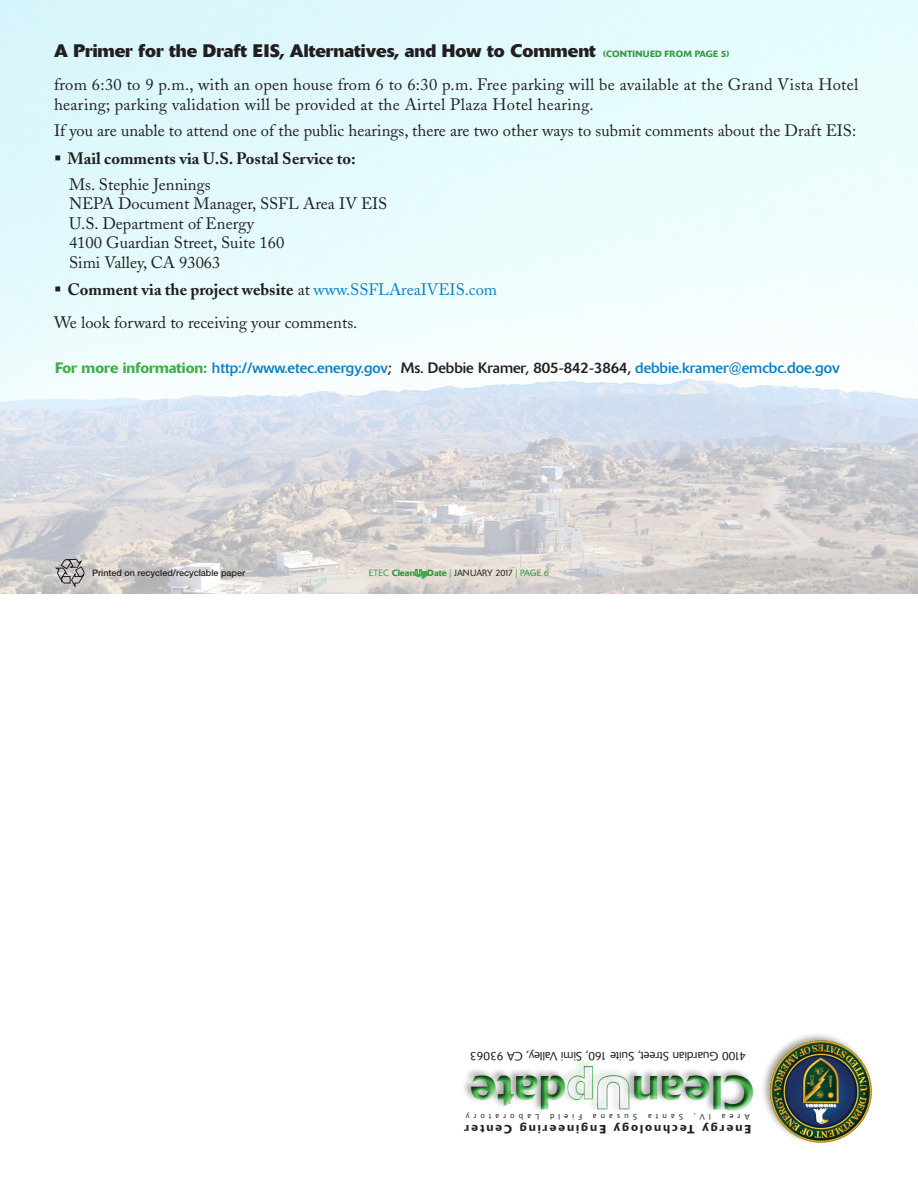
<style>
.page{position:relative;width:918px;height:1188px;background:#fff}
.page>*{position:absolute;margin:0;border:0;box-sizing:border-box;transform-origin:0 0}
.t1{font:500 47.55px "Delta";color:#40ae49}
.DRs{font:700 18px "Delta";color:#231f20}
.body{font:16.5px "Adobe Caslon";color:#231f20}
.body-2{font:16.5px/19.5px "Adobe Caslon";letter-spacing:.02em;color:#231f20}
.t2{font:700 16.5px "Adobe Caslon";color:#231f20}
.head1{font:15px "Delta";color:#0c80c4}
.body-3{font:300 12px "Delta";color:#231f20}
.t3{font:500 11.85px "Delta";letter-spacing:.175em;color:#231f20}
.t4{font:300 9px "Delta";color:#35983f}
.t5{font:500 9px "Helvetica Neue";color:#231f20}
.continued{font:500 9px "Delta";letter-spacing:.02em;color:#35983f}
.t6{font:300 7.95px "Delta";letter-spacing:.535em;color:#231f20}
.s1{font-weight:400}
.s2{font-weight:400;color:#0c80c4}
.s3{font-weight:500;color:#40ae49}
.s4{color:#231f20}
.s5{font-size:15.45px}
.s6{font-weight:500}
.s7{font-family:"Delta Outline";font-weight:400}
</style>
<div class="page">
<img style="left:0;top:0;width:918px;height:594px">
<svg style="left:415px;top:569px;width:12px;height:9px"></svg>
<div style="left:466px;top:1061px;width:289px;height:52px;background:#231f20;opacity:.75"></div>
<svg style="left:53px;top:558px;width:32px;height:31px"></svg>
<div style="left:760px;top:1033px;width:114px;height:112px;background:#231f20;opacity:.4"></div>
<img style="left:770px;top:1041px;width:101px;height:101px">
<p class="DRs" style="left:54px;top:40px;width:543px">A Primer for the Draft EIS, Alternatives, and How to Comment</p>
<p class="continued" style="left:603px;top:48px;width:128px">(CONTINUED FROM PAGE 5)</p>
<p class="body-2" style="left:54px;top:75px;width:806px">from 6:30 to 9 p.m., with an open house from 6 to 6:30 p.m. Free parking will be available at the Grand Vista Hotel hearing; parking validation will be provided at the Airtel Plaza Hotel hearing.</p>
<p class="body" style="left:54px;top:121px;width:804px">If you are unable to attend one of the public hearings, there are two other ways to submit comments about the Draft EIS:</p>
<p class="t2" style="left:54px;top:148px;width:303px">▪ Mail comments via U.S. Postal Service to:</p>
<p class="body" style="left:69px;top:175px;width:143px">Ms. Stephie Jennings</p>
<p class="body" style="left:69px;top:194px;width:320px">NEPA Document Manager, SSFL Area IV EIS</p>
<p class="body" style="left:69px;top:214px;width:187px">U.S. Department of Energy</p>
<p class="body" style="left:69px;top:233px;width:217px">4100 Guardian Street, Suite 160</p>
<p class="body" style="left:69px;top:253px;width:153px">Simi Valley, CA 93063</p>
<p class="t2" style="left:54px;top:280px;width:445px">▪ Comment via the project website <span class="s1">at</span> <span class="s2">www.SSFLAreaIVEIS.com</span></p>
<p class="body" style="left:54px;top:313px;width:305px">We look forward to receiving your comments.</p>
<p class="head1" style="left:55px;top:359px;width:786px"><span class="s3">For more information:</span> http://www.etec.energy.gov<span class="s4">; Ms. Debbie Kramer, 805-842-3864,</span> debbie.kramer@emcbc.<span class="s5">doe.gov</span></p>
<p class="t5" style="left:92px;top:568px;width:155px">Printed on recycled/recyclable paper</p>
<p class="t4" style="left:369px;top:568px;width:182px">ETEC <span class="s6">Clean</span><span class="s7">Up</span><span class="s6">Date</span> | <span class="s4">JANUARY 2017</span> | PAGE 6</p>
<p class="body-3" style="left:746px;top:1064px;width:277px;rotate:-180deg">4100 Guardian Street, Suite 160, Simi Valley, CA 93063</p>
<h1 class="t1" style="left:755px;top:1121px;width:286px;rotate:-180deg">Clean<span class="s7">Up</span>date</h1>
<p class="t3" style="left:751px;top:1136px;width:288px;rotate:-180deg">Energy Technology Engineering Center</p>
<p class="t6" style="left:539px;top:1121px;width:75px;rotate:-180deg">Laboratory</p>
<p class="t6" style="left:711px;top:1121px;width:19px;rotate:-180deg">IV,</p>
<p class="t6" style="left:637px;top:1121px;width:46px;rotate:-180deg">Susana</p>
<p class="t6" style="left:683px;top:1121px;width:36px;rotate:-180deg">Santa</p>
<p class="t6" style="left:582px;top:1121px;width:34px;rotate:-180deg">Field</p>
<p class="t6" style="left:750px;top:1121px;width:29px;rotate:-180deg">Area</p>
</div>
